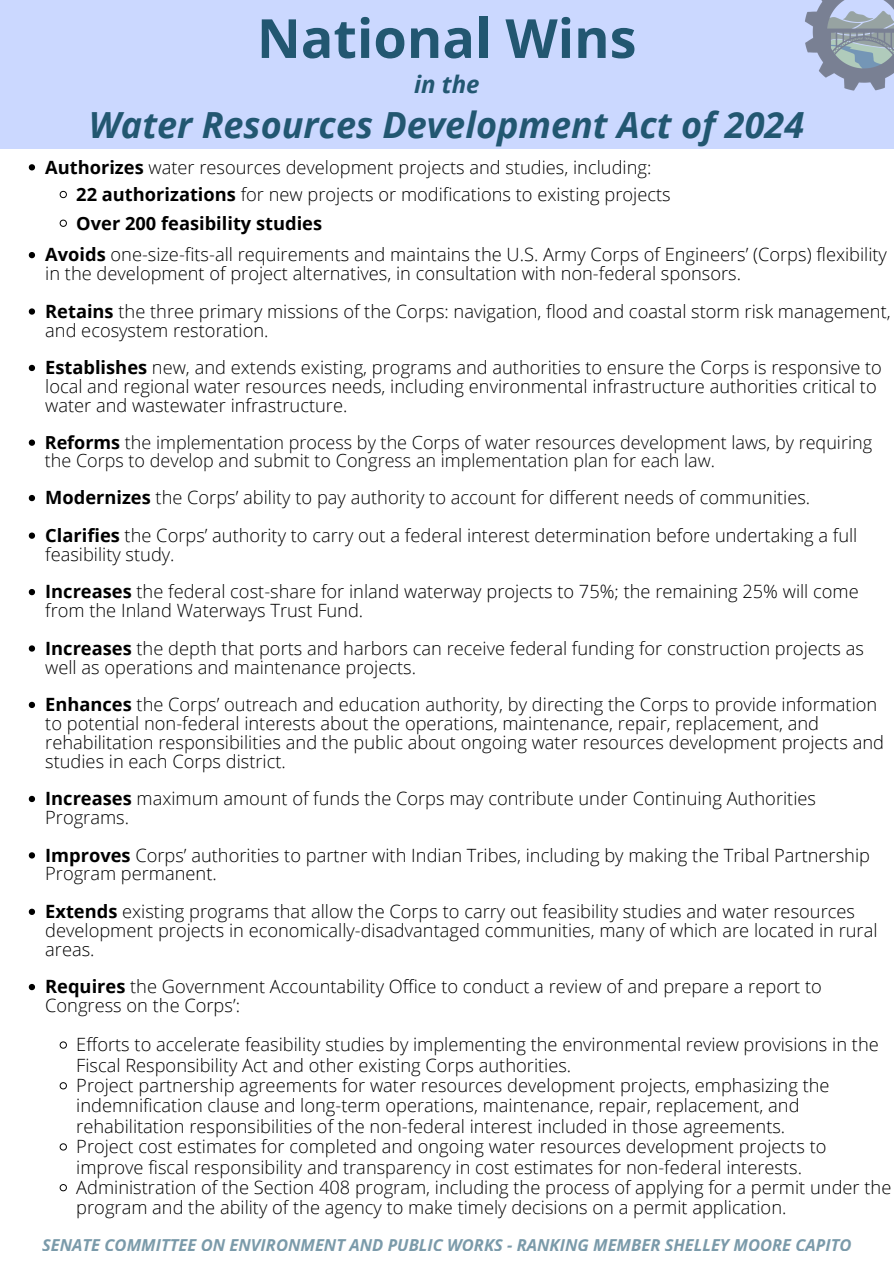
<style>
.page{position:relative;width:894px;height:1264px;background:#fff}
.page>*{position:absolute;margin:0;border:0;box-sizing:border-box;transform-origin:0 0}
.t1{font:700 54px "Open Sans";color:#225771}
.t2{font:italic 700 36px "Open Sans";color:#225771}
.t3{font:italic 700 24px "Open Sans";color:#225771}
.t4{font:300 18.3px/18.8px "Open Sans";color:#000}
.t5{font:700 18.3px "Open Sans";color:#000}
.t6{font:300 18px/18.3px "Open Sans";color:#000}
.t7{font:italic 700 16.5px "Open Sans";color:#225771}
.s1{font-weight:700}
</style>
<div class="page">
<div style="left:0;top:0;width:893px;height:149px;background:#cbd8ff"></div>
<svg style="left:29px;top:164px;width:6px;height:6px"></svg>
<svg style="left:59px;top:191px;width:8px;height:7px"></svg>
<svg style="left:59px;top:219px;width:8px;height:8px"></svg>
<svg style="left:29px;top:252px;width:6px;height:6px"></svg>
<svg style="left:29px;top:308px;width:6px;height:7px"></svg>
<svg style="left:29px;top:365px;width:6px;height:6px"></svg>
<svg style="left:29px;top:439px;width:6px;height:7px"></svg>
<svg style="left:29px;top:495px;width:6px;height:6px"></svg>
<svg style="left:29px;top:532px;width:6px;height:7px"></svg>
<svg style="left:29px;top:589px;width:6px;height:6px"></svg>
<svg style="left:29px;top:645px;width:6px;height:6px"></svg>
<svg style="left:29px;top:701px;width:6px;height:7px"></svg>
<svg style="left:29px;top:795px;width:6px;height:7px"></svg>
<svg style="left:29px;top:852px;width:6px;height:6px"></svg>
<svg style="left:29px;top:908px;width:6px;height:7px"></svg>
<svg style="left:29px;top:984px;width:6px;height:6px"></svg>
<svg style="left:59px;top:1041px;width:8px;height:7px"></svg>
<svg style="left:59px;top:1082px;width:8px;height:7px"></svg>
<svg style="left:59px;top:1143px;width:8px;height:7px"></svg>
<svg style="left:59px;top:1184px;width:8px;height:7px"></svg>
<img style="left:805px;top:0;width:88px;height:91px">
<p class="t1" style="left:257px;top:0;width:381px">National Wins</p>
<p class="t3" style="left:414px;top:67px;width:67px">in the</p>
<p class="t2" style="left:89px;top:99px;width:716px">Water Resources Development Act of 2024</p>
<h1 class="t4" style="left:45px;top:157px;width:607px"><span class="s1">Authorizes</span> water resources development projects and studies, including:</h1>
<h3 class="t4" style="left:76px;top:184px;width:595px"><span class="s1">22 authorizations</span> for new projects or modifications to existing projects</h3>
<p class="t5" style="left:76px;top:210px;width:247px">Over 200 feasibility studies</p>
<h2 class="t4" style="left:45px;top:245px;width:843px"><span class="s1">Avoids</span> one-size-fits-all requirements and maintains the U.S. Army Corps of Engineers’ (Corps) flexibility in the development of project alternatives, in consultation with non-federal sponsors.</h2>
<p class="t4" style="left:45px;top:301px;width:846px"><span class="s1">Retains</span> the three primary missions of the Corps: navigation, flood and coastal storm risk management, and ecosystem restoration.</p>
<p class="t4" style="left:45px;top:358px;width:838px"><span class="s1">Establishes</span> new, and extends existing, programs and authorities to ensure the Corps is responsive to local and regional water resources needs, including environmental infrastructure authorities critical to water and wastewater infrastructure.</p>
<p class="t6" style="left:45px;top:433px;width:828px"><span class="s1">Reforms</span> the implementation process by the Corps of water resources development laws, by requiring the Corps to develop and submit to Congress an implementation plan for each law.</p>
<p class="t4" style="left:45px;top:488px;width:766px"><span class="s1">Modernizes</span> the Corps’ ability to pay authority to account for different needs of communities.</p>
<p class="t4" style="left:45px;top:525px;width:813px"><span class="s1">Clarifies</span> the Corps’ authority to carry out a federal interest determination before undertaking a full feasibility study.</p>
<p class="t4" style="left:45px;top:582px;width:814px"><span class="s1">Increases</span> the federal cost-share for inland waterway projects to 75%; the remaining 25% will come from the Inland Waterways Trust Fund.</p>
<p class="t4" style="left:45px;top:638px;width:820px"><span class="s1">Increases</span> the depth that ports and harbors can receive federal funding for construction projects as well as operations and maintenance projects.</p>
<p class="t4" style="left:45px;top:694px;width:840px"><span class="s1">Enhances</span> the Corps’ outreach and education authority, by directing the Corps to provide information to potential non-federal interests about the operations, maintenance, repair, replacement, and rehabilitation responsibilities and the public about ongoing water resources development projects and studies in each Corps district.</p>
<p class="t4" style="left:45px;top:788px;width:772px"><span class="s1">Increases</span> maximum amount of funds the Corps may contribute under Continuing Authorities<br>Programs.</p>
<p class="t4" style="left:45px;top:845px;width:826px"><span class="s1">Improves</span> Corps’ authorities to partner with Indian Tribes, including by making the Tribal Partnership<br>Program permanent.</p>
<p class="t4" style="left:45px;top:901px;width:833px"><span class="s1">Extends</span> existing programs that allow the Corps to carry out feasibility studies and water resources development projects in economically-disadvantaged communities, many of which are located in rural areas.</p>
<p class="t4" style="left:45px;top:976px;width:777px"><span class="s1">Requires</span> the Government Accountability Office to conduct a review of and prepare a report to<br>Congress on the Corps’:</p>
<p class="t4" style="left:76px;top:1034px;width:803px;line-height:20.4px">Efforts to accelerate feasibility studies by implementing the environmental review provisions in the<br>Fiscal Responsibility Act and other existing Corps authorities.</p>
<p class="t4" style="left:76px;top:1074px;width:754px;line-height:20.4px">Project partnership agreements for water resources development projects, emphasizing the indemnification clause and long-term operations, maintenance, repair, replacement, and rehabilitation responsibilities of the non-federal interest included in those agreements.</p>
<p class="t4" style="left:76px;top:1135px;width:751px;line-height:20.4px">Project cost estimates for completed and ongoing water resources development projects to improve fiscal responsibility and transparency in cost estimates for non-federal interests.</p>
<p class="t4" style="left:76px;top:1176px;width:816px;line-height:20.4px">Administration of the Section 408 program, including the process of applying for a permit under the program and the ability of the agency to make timely decisions on a permit application.</p>
<p class="t7" style="left:42px;top:1232px;width:810px">SENATE COMMITTEE ON ENVIRONMENT AND PUBLIC WORKS - RANKING MEMBER SHELLEY MOORE CAPITO</p>
</div>
